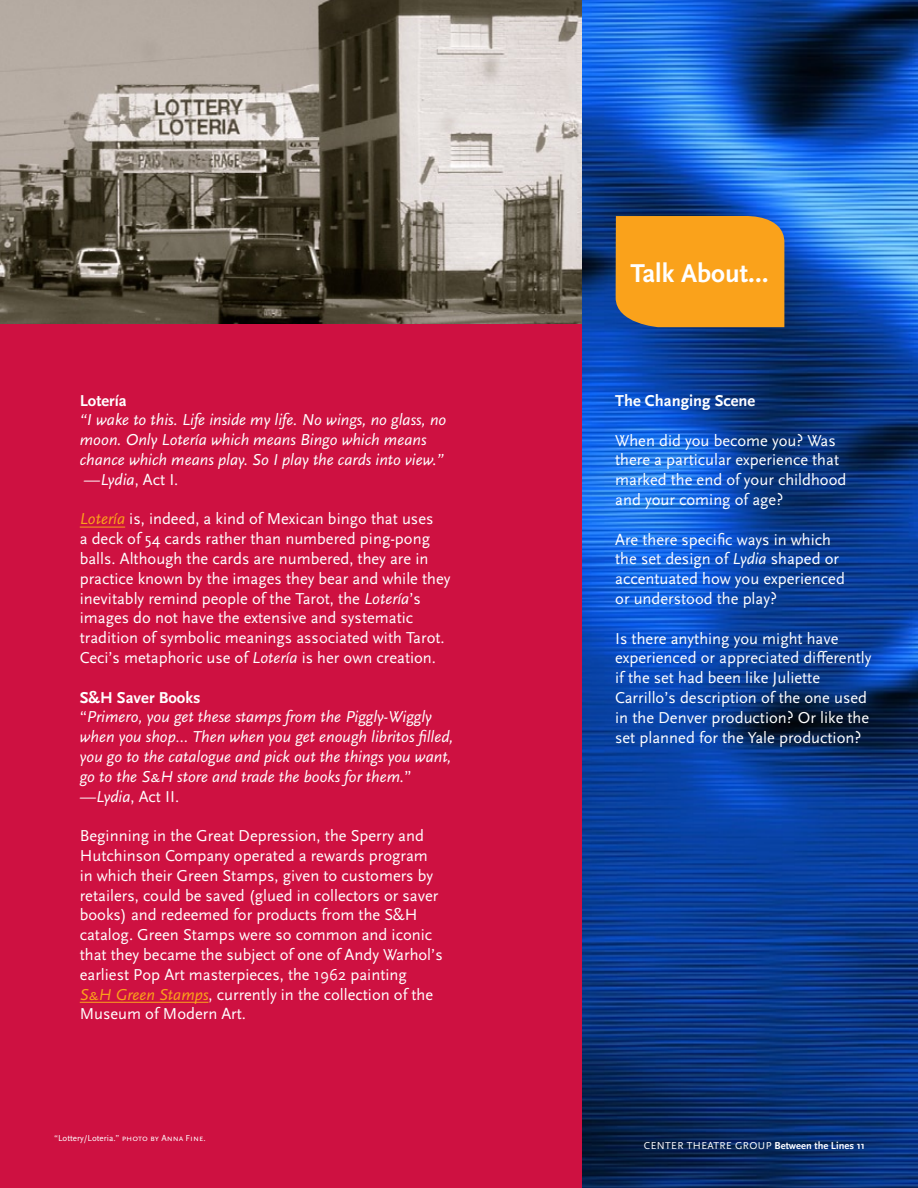
<style>
.page{position:relative;width:918px;height:1188px;background:#fff}
.page>*{position:absolute;margin:0;border:0;box-sizing:border-box;transform-origin:0 0}
.t1{font:700 27px "Scala Sans Pro";color:#fff}
.t2{font:16.5px/19.8px "Scala Sans Pro";color:#fff}
.t3{font:italic 16.5px/19.8px "Scala Sans Pro";color:#fff}
.t4{font:700 16.5px "Scala Sans Pro";color:#fff}
.t5{font:10.5px "Scala Sans Pro";letter-spacing:.04em;color:#fff}
.t6{font:9px "Scala Sans Pro";color:#fff}
.s1{font-style:normal}
.s2{font-style:italic;color:#faa21b}
.s3{font-style:italic}
.s4{font-weight:700;font-style:normal}
.s5{font-weight:700}
</style>
<div class="page">
<div style="left:0;top:0;width:587px;height:1188px;background:#ce1141"></div>
<img style="left:0;top:0;width:583px;height:324px">
<img style="left:583px;top:0;width:335px;height:1188px">
<div style="left:616px;top:215px;width:168px;height:112px;background:#faa21b"></div>
<hr style="left:80px;top:527px;width:45px;height:1px;background:#faa21b">
<hr style="left:80px;top:1002px;width:129px;height:1px;background:#faa21b">
<p class="t4" style="left:80px;top:390px;width:48px">Lotería</p>
<p class="t3" style="left:80px;top:410px;width:368px">“I wake to this. Life inside my life. No wings, no glass, no moon. Only Lotería which means Bingo which means chance which means play. So I play the cards into view.” —Lydia<span class="s1">, Act I.</span></p>
<p class="t2" style="left:80px;top:509px;width:372px"><span class="s2">Lotería</span> is, indeed, a kind of Mexican bingo that uses<br>a deck of 54 cards rather than numbered ping-pong balls. Although the cards are numbered, they are in practice known by the images they bear and while they inevitably remind people of the Tarot, the <span class="s3">Lotería</span>’s images do not have the extensive and systematic tradition of symbolic meanings associated with Tarot.<br>Ceci’s metaphoric use of <span class="s3">Lotería</span> is her own creation.</p>
<p class="t3" style="left:80px;top:687px;width:375px"><span class="s4">S&amp;H Saver Books<br></span><span class="s1">“</span>Primero, you get these stamps from the Piggly-Wiggly when you shop… Then when you get enough libritos filled, you go to the catalogue and pick out the things you want, go to the S&amp;H store and trade the books for them.<span class="s1">” </span>—Lydia<span class="s1">, Act II.</span></p>
<p class="t2" style="left:80px;top:826px;width:365px">Beginning in the Great Depression, the Sperry and<br>H utchinson Company operated a rewards program in which their Green Stamps, given to customers by retailers, could be saved (glued in collectors or saver books) and redeemed for products from the S&amp;H catalog. Green Stamps were so common and iconic that they became the subject of one of Andy Warhol’s earliest Pop Art masterpieces, the 1962 painting <span class="s2">S&amp;H Green Stamps</span>, currently in the collection of the Museum of Modern Art.</p>
<p class="t6" style="left:54px;top:1132px;width:153px">“Lottery/Loteria.” photo by Anna Fine.</p>
<h1 class="t1" style="left:631px;top:257px;width:139px">Talk About…</h1>
<p class="t4" style="left:615px;top:391px;width:142px">The Changing Scene</p>
<p class="t2" style="left:615px;top:430px;width:233px">When did you become you? Was there a particular experience that marked the end of your childhood and your coming of age?</p>
<p class="t2" style="left:615px;top:529px;width:231px">Are there specific ways in which the set design of <span class="s3">Lydia</span> shaped or accentuated how you experienced or understood the play?</p>
<p class="t2" style="left:615px;top:628px;width:258px">Is there anything you might have experienced or appreciated differently if the set had been like Juliette Carrillo’s description of the one used in the Denver production? Or like the set planned for the Yale production?</p>
<p class="t5" style="left:644px;top:1139px;width:222px">Center Theatre Group <span class="s5">Between the Lines 11</span></p>
</div>
